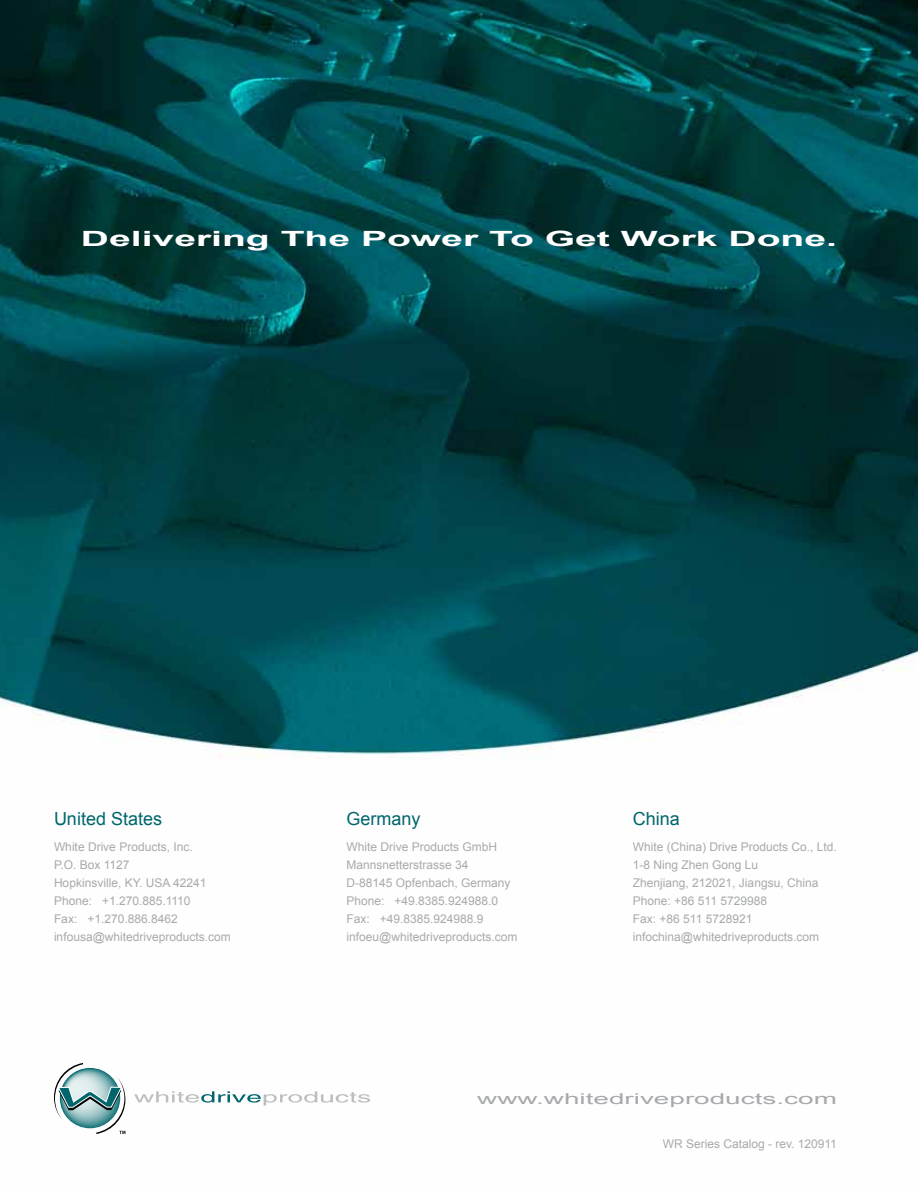
<style>
.page{position:relative;width:918px;height:1188px;background:#fff}
.page>*{position:absolute;margin:0;border:0;box-sizing:border-box;transform-origin:0 0}
.t1{font:700 21px "Arial";color:#fff;scale:1.86 1}
.t2{font:18px "Arial";color:#00666c}
.t3{font:15px "Arial";color:#a7a9ac;scale:1.86 1}
.t4{font:12px/18px "Arial";color:#a7a9ac}
</style>
<div class="page">
<img style="left:0;top:0;width:918px;height:1134px">
<svg style="left:134px;top:1091px;width:236px;height:15px"></svg>
<svg style="left:54px;top:1063px;width:71px;height:71px"></svg>
<h1 class="t1" style="left:81px;top:224px;width:408px">Delivering The Power To Get Work Done.</h1>
<h2 class="t2" style="left:54px;top:807px;width:110px">U nited States</h2>
<h2 class="t2" style="left:347px;top:807px;width:76px">Germany</h2>
<p class="t4" style="left:54px;top:837px;width:178px">White Drive Products, Inc.<br>P.O. Box 1127<br>Hopkinsville, KY. USA 42241<br>Phone: +1.270.885.1110<br>Fax: +1.270.886.8462 infousa@whitedriveproducts.com</p>
<p class="t4" style="left:347px;top:837px;width:172px">White Drive Products GmbH<br>Mannsnetterstrasse 34<br>D-88145 Opfenbach, Germany<br>Phone: +49.8385.924988.0<br>Fax: +49.8385.924988.9 infoeu@whitedriveproducts.com</p>
<h2 class="t2" style="left:633px;top:807px;width:49px">China</h2>
<p class="t4" style="left:633px;top:837px;width:206px">White (China) Drive Products Co., Ltd.<br>1-8 Ning Zhen Gong Lu<br>Zhenjiang, 212021, Jiangsu, China<br>Phone: +86 511 5729988<br>Fax: +86 511 5728921 infochina@whitedriveproducts.com</p>
<p class="t3" style="left:477px;top:1089px;width:195px">www.whitedriveproducts.com</p>
<p class="t4" style="left:663px;top:1135px;width:176px">WR Series Catalog - rev. 120911</p>
</div>
